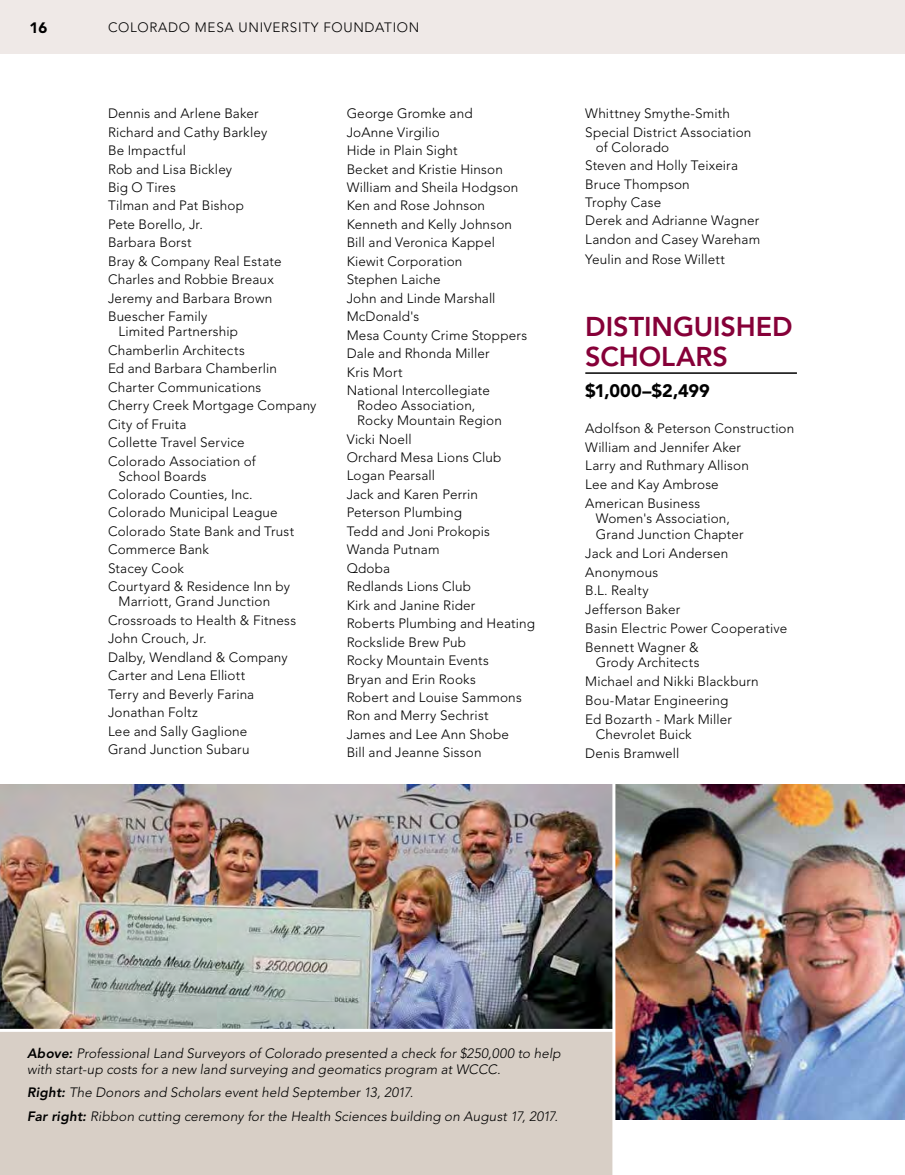
<style>
.page{position:relative;width:905px;height:1175px;background:#fff}
.page>*{position:absolute;margin:0;border:0;box-sizing:border-box;transform-origin:0 0}
.t1{font:800 27px/30px "Avenir";letter-spacing:-.005em;color:#860038}
.t2{font:900 18px "Avenir";letter-spacing:.005em;color:#000}
.t3{font:900 15px "Avenir";color:#000}
.t4{font:300 13.5px/18.5px "Avenir";letter-spacing:.01em;color:#000}
.t5{font:italic 300 13.5px/16.5px "Avenir";letter-spacing:.01em;color:#000}
.t6{font:300 13.5px "Avenir";letter-spacing:.05em;color:#000}
.s1{font-weight:800}
</style>
<div class="page">
<hr style="left:585px;top:372px;width:211px;height:2px;background:#000">
<div style="left:0;top:0;width:904px;height:54px;background:#efe9e7"></div>
<img style="left:615px;top:784px;width:289px;height:335px">
<img style="left:0;top:784px;width:612px;height:244px">
<div style="left:0;top:1030px;width:613px;height:144px;background:#d8cfc6"></div>
<hr style="left:612px;top:783px;width:3px;height:391px;background:#fff">
<hr style="left:0;top:1028px;width:614px;height:3px;background:#fff">
<p class="t3" style="left:29px;top:19px;width:19px">16</p>
<p class="t6" style="left:108px;top:19px;width:313px">COLORADO MESA UNIVERSITY FOUNDATION</p>
<p class="t4" style="left:108px;top:104px;width:175px">Dennis and Arlene Baker<br>Richard and Cathy Barkley<br>Be Impactful<br>Rob and Lisa Bickley<br>Big O Tires<br>Tilman and Pat Bishop<br>Pete Borello, Jr.<br>Barbara Borst<br>Bray &amp; Company Real Estate<br>Charles and Robbie Breaux<br>Jeremy and Barbara Brown<br>Buescher Family</p>
<p class="t4" style="left:108px;top:322px;width:210px;text-indent:11px">Limited Partnership<br>Chamberlin Architects<br>Ed and Barbara Chamberlin<br>Charter Communications<br>Cherry Creek Mortgage Company<br>City of Fruita<br>Collette Travel Service<br>Colorado Association of</p>
<p class="t4" style="left:108px;top:466px;width:188px;text-indent:11px">School Boards<br>Colorado Counties, Inc.<br>Colorado Municipal League<br>Colorado State Bank and Trust<br>Commerce Bank<br>Stacey Cook<br>Courtyard &amp; Residence Inn by</p>
<p class="t4" style="left:108px;top:592px;width:190px;text-indent:11px">Marriott, Grand Junction<br>Crossroads to Health &amp; Fitness<br>John Crouch, Jr.<br>Dalby, Wendland &amp; Company<br>Carter and Lena Elliott<br>Terry and Beverly Farina<br>Jonathan Foltz<br>Lee and Sally Gaglione<br>Grand Junction Subaru</p>
<p class="t4" style="left:347px;top:104px;width:182px">George Gromke and<br>JoAnne Virgilio<br>Hide in Plain Sight<br>Becket and Kristie Hinson<br>William and Sheila Hodgson<br>Ken and Rose Johnson<br>Kenneth and Kelly Johnson<br>Bill and Veronica Kappel<br>Kiewit Corporation<br>Stephen Laiche<br>John and Linde Marshall<br>McDonald's<br>Mesa County Crime Stoppers<br>Dale and Rhonda Miller<br>Kris Mort<br>National Intercollegiate</p>
<p class="t4" style="left:357px;top:398px;width:146px;line-height:15px">Rodeo Association,<br>Rocky Mountain Region</p>
<p class="t4" style="left:347px;top:430px;width:190px">Vicki Noell<br>Orchard Mesa Lions Club<br>Logan Pearsall<br>Jack and Karen Perrin<br>Peterson Plumbing<br>Tedd and Joni Prokopis<br>Wanda Putnam<br>Qdoba<br>Redlands Lions Club<br>Kirk and Janine Rider<br>Roberts Plumbing and Heating<br>Rockslide Brew Pub<br>Rocky Mountain Events<br>Bryan and Erin Rooks<br>Robert and Louise Sammons<br>Ron and Merry Sechrist<br>James and Lee Ann Shobe<br>Bill and Jeanne Sisson</p>
<p class="t4" style="left:585px;top:104px;width:168px">Whittney Smythe-Smith<br>Special District Association</p>
<p class="t4" style="left:585px;top:138px;width:176px;text-indent:11px">of Colorado<br>Steven and Holly Teixeira<br>Bruce Thompson<br>Trophy Case<br>Derek and Adrianne Wagner<br>Landon and Casey Wareham</p>
<p class="t4" style="left:585px;top:250px;width:141px">Yeulin and Rose Willett</p>
<h1 class="t1" style="left:585px;top:311px;width:209px">DISTINGUISHED<br>SCHOLARS</h1>
<h2 class="t2" style="left:585px;top:380px;width:126px">$1,000–$2,499</h2>
<p class="t4" style="left:585px;top:419px;width:210px;line-height:18.9px">Adolfson &amp; Peterson Construction<br>William and Jennifer Aker<br>Larry and Ruthmary Allison<br>Lee and Kay Ambrose<br>American Business</p>
<p class="t4" style="left:596px;top:511px;width:149px;line-height:15.5px">Women's Association,<br>Grand Junction Chapter</p>
<p class="t4" style="left:585px;top:543px;width:203px;line-height:18.9px">Jack and Lori Andersen<br>Anonymous<br>B.L. Realty<br>Jefferson Baker<br>Basin Electric Power Cooperative<br>Bennett Wagner &amp;</p>
<p class="t4" style="left:585px;top:653px;width:175px;line-height:18.9px;text-indent:11px">Grody Architects<br>Michael and Nikki Blackburn<br>Bou-Matar Engineering<br>Ed Bozarth - Mark Miller</p>
<p class="t4" style="left:585px;top:725px;width:108px;line-height:18.9px;text-indent:11px">Chevrolet Buick<br>Denis Bramwell</p>
<p class="t5" style="left:27px;top:1044px;width:535px"><span class="s1">Above:</span> Professional Land Surveyors of Colorado presented a check for $250,000 to help with start-up costs for a new land surveying and geomatics program at WCCC.</p>
<p class="t5" style="left:27px;top:1081px;width:532px;line-height:23.2px"><span class="s1">Right:</span> The Donors and Scholars event held September 13, 2017.<br><span class="s1">Far right:</span> Ribbon cutting ceremony for the Health Sciences building on August 17, 2017.</p>
<p class="t4" style="left:108px;top:1043px;width:171px">Gra d Junction T nni Club</p>
<p class="t4" style="left:347px;top:1050px;width:121px">Skyline Contracting</p>
</div>
